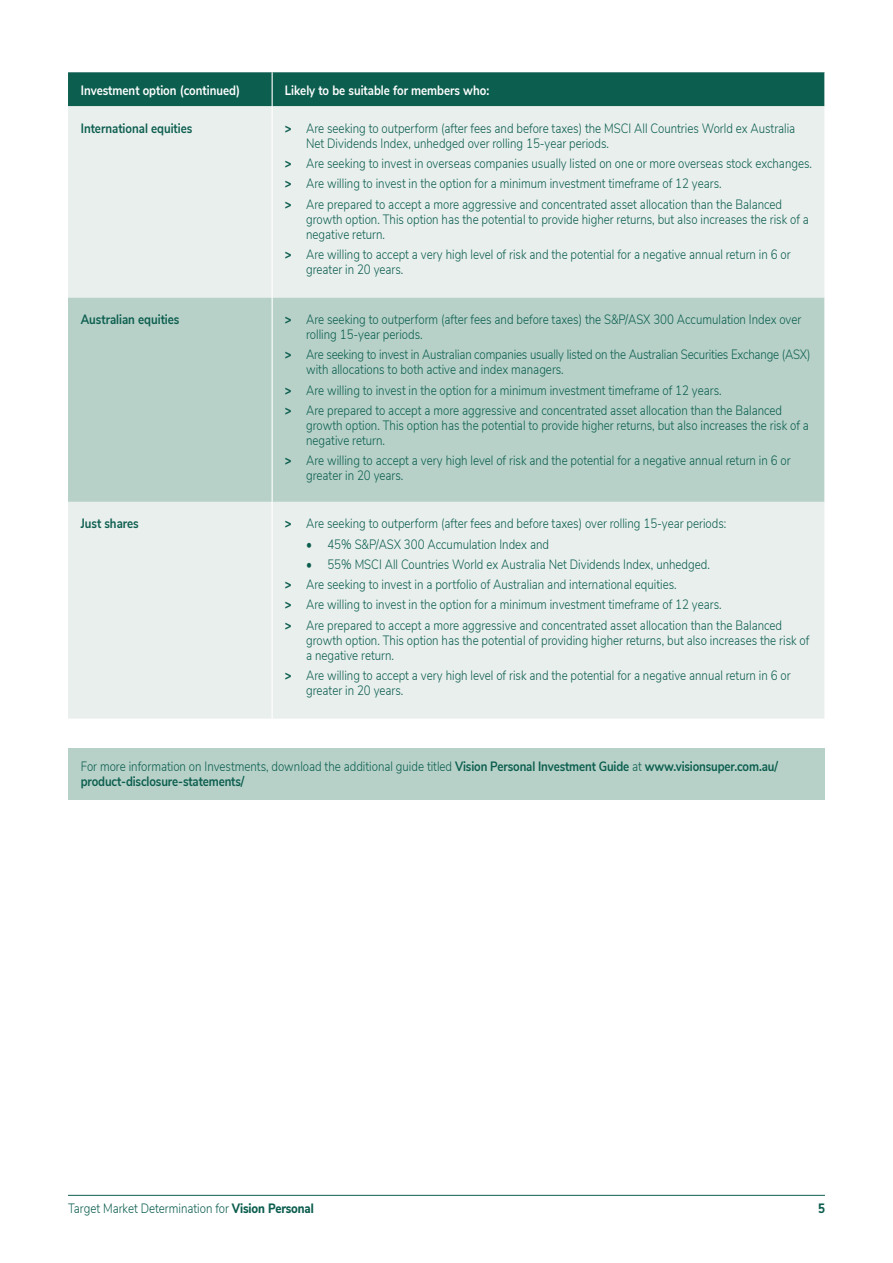
<style>
.page{position:relative;width:893px;height:1263px;background:#fff}
.page>*{position:absolute;margin:0;border:0;box-sizing:border-box;transform-origin:0 0}
.t1{font:300 13.5px/15px "Nunito Sans";color:#0c5e4f;scale:.85 1}
.Body{font:700 13.5px/15px "Nunito Sans";letter-spacing:-.01em;color:#0c5e4f;scale:.85 1}
.Table_-_Heading{font:700 13.5px "Nunito Sans";color:#fff;scale:.85 1}
.Table_-_Sub_heading{font:700 13.5px "Nunito Sans";color:#0c5e4f;scale:.85 1}
.t2{font:800 13.5px "Nunito Sans";color:#0c5e4f;scale:.85 1}
.s1{font-weight:800}
.s2{font-weight:300}
</style>
<div class="page">
<hr style="left:68px;top:1195px;width:757px;height:1px;background:#0c5e4f">
<div style="left:68px;top:72px;width:756px;height:34px;background:#0c5e4f"></div>
<div style="left:68px;top:106px;width:756px;height:613px;background:#e9efed"></div>
<div style="left:68px;top:298px;width:756px;height:204px;background:#b7d1c8"></div>
<hr style="left:272px;top:72px;width:1px;height:34px;background:#fff">
<hr style="left:272px;top:106px;width:1px;height:192px;background:#fff">
<hr style="left:272px;top:298px;width:1px;height:204px;background:#fff">
<hr style="left:272px;top:502px;width:1px;height:217px;background:#fff">
<div style="left:68px;top:748px;width:757px;height:51px;background:#b7d1c8"></div>
<p class="Table_-_Heading" style="left:81px;top:80px;width:189px">Investment option (continued)</p>
<p class="Table_-_Heading" style="left:285px;top:80px;width:242px">Likely to be suitable for members who:</p>
<p class="Table_-_Sub_heading" style="left:81px;top:118px;width:133px">International equities</p>
<p class="t1" style="left:306px;top:120px;width:577px;text-indent:-21px"><span class="s1">&gt;</span> Are seeking to outperform (after fees and before taxes) the MSCI All Countries World ex Australia<br>Net Dividends Index, unhedged over rolling 15-year periods.</p>
<p class="t1" style="left:285px;top:155px;width:622px"><span class="s1">&gt;</span> Are seeking to invest in overseas companies usually listed on one or more overseas stock exchanges.</p>
<p class="t1" style="left:285px;top:175px;width:515px"><span class="s1">&gt;</span> Are willing to invest in the option for a minimum investment timeframe of 12 years.</p>
<p class="t1" style="left:306px;top:196px;width:593px;text-indent:-21px"><span class="s1">&gt;</span> Are prepared to accept a more aggressive and concentrated asset allocation than the Balanced growth option. This option has the potential to provide higher returns, but also increases the risk of a negative return.</p>
<p class="t1" style="left:306px;top:246px;width:572px;text-indent:-21px"><span class="s1">&gt;</span> Are willing to accept a very high level of risk and the potential for a negative annual return in 6 or greater in 20 years.</p>
<p class="Table_-_Sub_heading" style="left:81px;top:309px;width:118px">Australian equities</p>
<p class="t1" style="left:306px;top:311px;width:584px;text-indent:-21px"><span class="s1">&gt;</span> Are seeking to outperform (after fees and before taxes) the S&amp;P/ASX 300 Accumulation Index over rolling 15-year periods.</p>
<p class="t1" style="left:306px;top:346px;width:595px;text-indent:-21px"><span class="s1">&gt;</span> Are seeking to invest in Australian companies usually listed on the Australian Securities Exchange (ASX) with allocations to both active and index managers.</p>
<p class="t1" style="left:285px;top:382px;width:515px"><span class="s1">&gt;</span> Are willing to invest in the option for a minimum investment timeframe of 12 years.</p>
<p class="t1" style="left:306px;top:402px;width:593px;text-indent:-21px"><span class="s1">&gt;</span> Are prepared to accept a more aggressive and concentrated asset allocation than the Balanced growth option. This option has the potential to provide higher returns, but also increases the risk of a negative return.</p>
<p class="t1" style="left:306px;top:452px;width:572px;text-indent:-21px"><span class="s1">&gt;</span> Are willing to accept a very high level of risk and the potential for a negative annual return in 6 or greater in 20 years.</p>
<p class="Table_-_Sub_heading" style="left:81px;top:514px;width:70px">Just shares</p>
<p class="t1" style="left:285px;top:515px;width:521px"><span class="s1">&gt;</span> Are seeking to outperform (after fees and before taxes) over rolling 15-year periods:</p>
<p class="t1" style="left:306px;top:535px;width:287px"><span class="s1">•</span> 45% S&amp;P/ASX 300 Accumulation Index and</p>
<p class="t1" style="left:306px;top:556px;width:477px"><span class="s1">•</span> 55% MSCI All Countries World ex Australia Net Dividends Index, unhedged.</p>
<p class="t1" style="left:285px;top:576px;width:462px"><span class="s1">&gt;</span> Are seeking to invest in a portfolio of Australian and international equities.</p>
<p class="t1" style="left:285px;top:596px;width:515px"><span class="s1">&gt;</span> Are willing to invest in the option for a minimum investment timeframe of 12 years.</p>
<p class="t1" style="left:306px;top:617px;width:594px;text-indent:-21px"><span class="s1">&gt;</span> Are prepared to accept a more aggressive and concentrated asset allocation than the Balanced growth option. This option has the potential of providing higher returns, but also increases the risk of a negative return.</p>
<p class="t1" style="left:306px;top:667px;width:572px;text-indent:-21px"><span class="s1">&gt;</span> Are willing to accept a very high level of risk and the potential for a negative annual return in 6 or greater in 20 years.</p>
<p class="Body" style="left:81px;top:758px;width:822px"><span class="s2">For more information on Investments, download the additional guide titled</span> Vision Personal Investment Guide <span class="s2">at</span> www.visionsuper.com.au/ product-disclosure-statements/</p>
<p class="t1" style="left:68px;top:1200px;width:291px">Target Market Determination for <span class="s1">Vision Personal</span></p>
<p class="t2" style="left:818px;top:1198px;width:10px">5</p>
</div>
